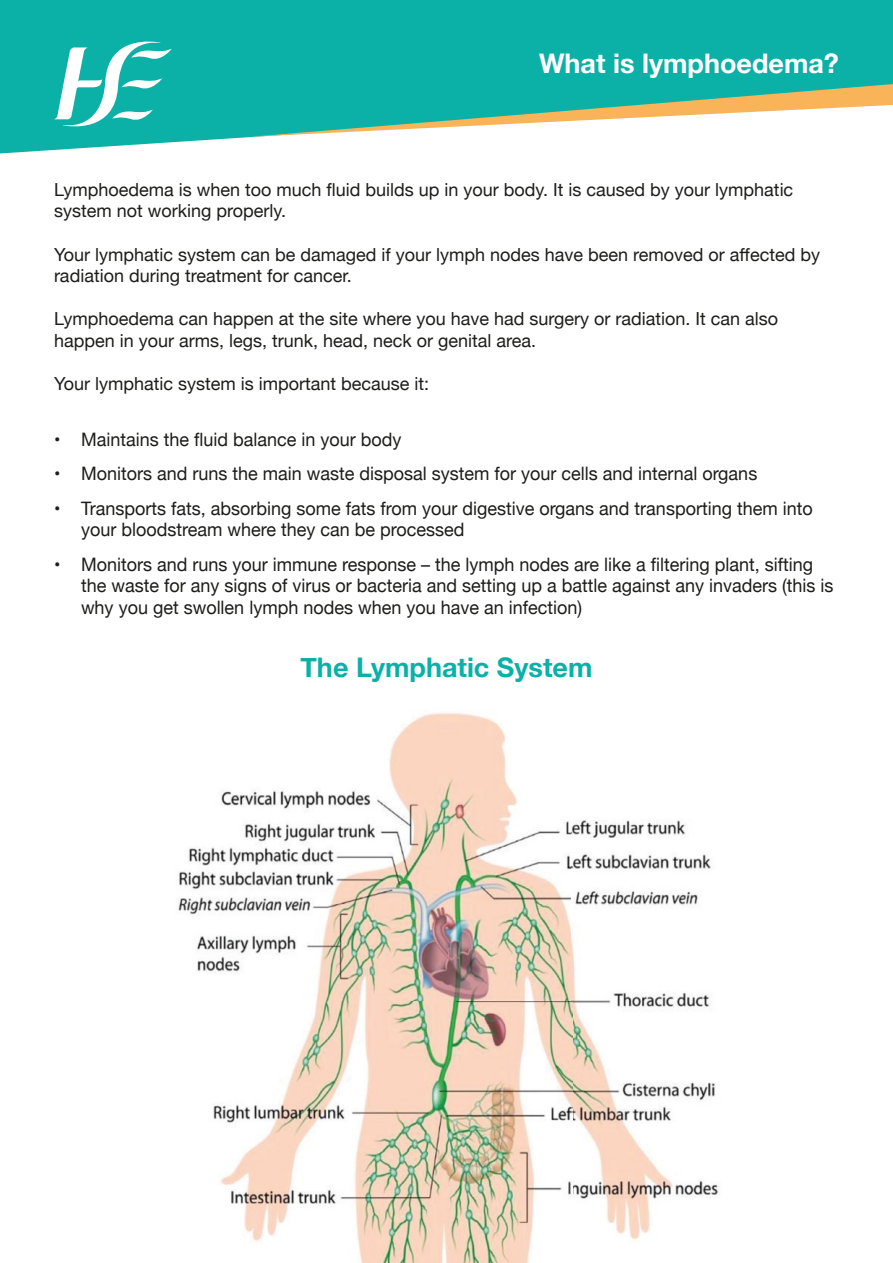
<style>
.page{position:relative;width:893px;height:1263px;background:#fff}
.page>*{position:absolute;margin:0;border:0;box-sizing:border-box;transform-origin:0 0}
.t1{font:700 27px "Helvetica Neue";color:#fff}
.t2{font:700 27px "Helvetica Neue";color:#0bb1a7}
.t3{font:18.6px/21.6px "Helvetica Neue";color:#1d1d1b}
.t4{font:18px/21.6px "Helvetica Neue";color:#1d1d1b}
</style>
<div class="page">
<svg style="left:0;top:0;width:893px;height:153px;background:#2bbbb2"></svg>
<svg style="left:250px;top:84px;width:643px;height:53px"></svg>
<img style="left:177px;top:713px;width:543px;height:550px">
<svg style="left:54px;top:35px;width:118px;height:98px"></svg>
<h1 class="t1" style="left:539px;top:42px;width:301px">What is lymphoedema?</h1>
<p class="t4" style="left:54px;top:180px;width:741px">Lymphoedema is when too much fluid builds up in your body. It is caused by your lymphatic system not working properly.</p>
<p class="t4" style="left:54px;top:244px;width:767px">Your lymphatic system can be damaged if your lymph nodes have been removed or affected by radiation during treatment for cancer.</p>
<p class="t4" style="left:54px;top:309px;width:726px">Lymphoedema can happen at the site where you have had surgery or radiation. It can also happen in your arms, legs, trunk, head, neck or genital area.</p>
<p class="t4" style="left:54px;top:374px;width:377px">Your lymphatic system is important because it:</p>
<p class="t3" style="left:54px;top:430px;width:349px">• Maintains the fluid balance in your body</p>
<p class="t3" style="left:54px;top:464px;width:705px">• Monitors and runs the main waste disposal system for your cells and internal organs</p>
<p class="t3" style="left:81px;top:498px;width:733px;text-indent:-27px">• Transports fats, absorbing some fats from your digestive organs and transporting them into your bloodstream where they can be processed</p>
<p class="t3" style="left:81px;top:554px;width:754px;text-indent:-27px">• Monitors and runs your immune response – the lymph nodes are like a filtering plant, sifting the waste for any signs of virus or bacteria and setting up a battle against any invaders (this is why you get swollen lymph nodes when you have an infection)</p>
<h1 class="t2" style="left:300px;top:646px;width:293px">The Lymphatic System</h1>
</div>
